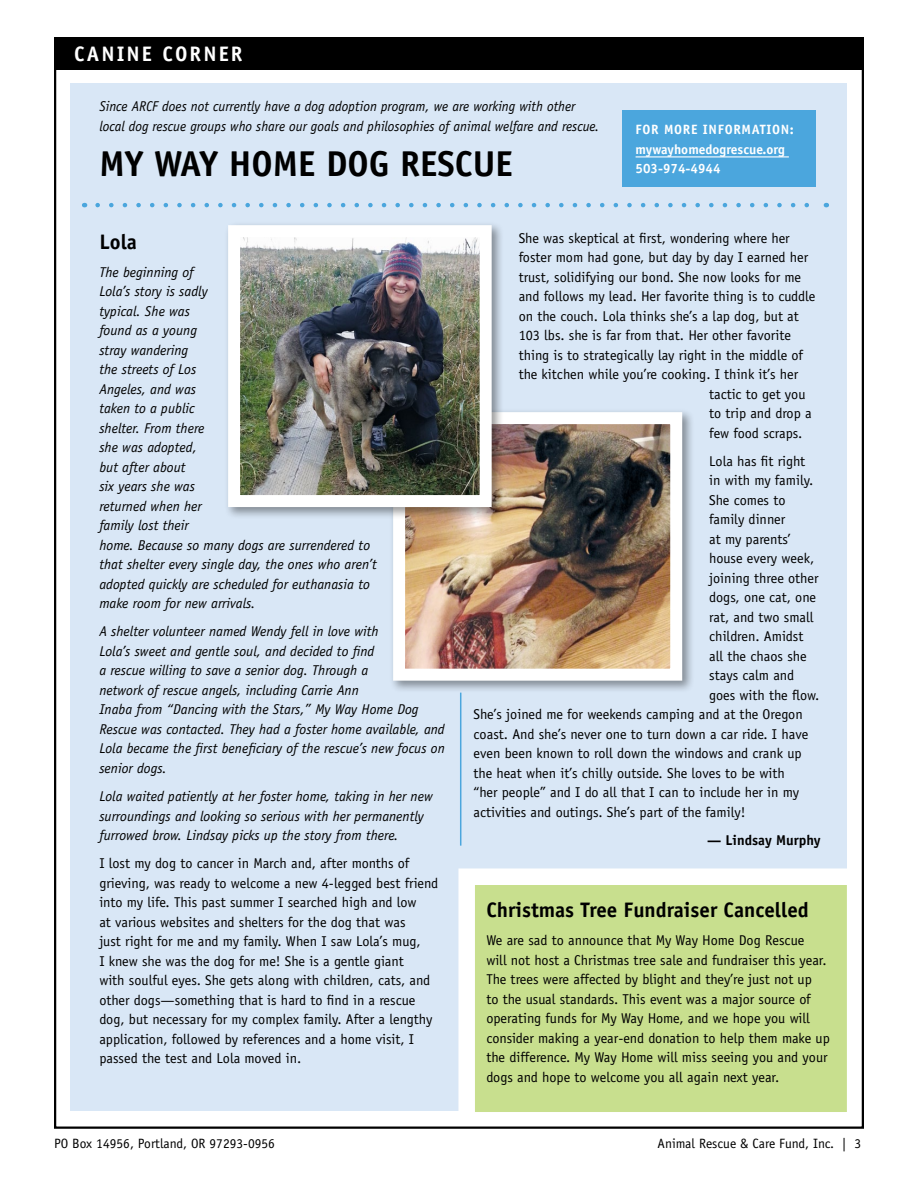
<style>
.page{position:relative;width:918px;height:1188px;background:#fff}
.page>*{position:absolute;margin:0;border:0;box-sizing:border-box;transform-origin:0 0}
.Head_1-all_caps{font:700 36px "Officina Sans";color:#000}
.head_3{font:700 21px "Officina Sans";color:#000}
.t1{font:700 21px "Officina Sans";letter-spacing:.1em;color:#fff}
.body_text_italic{font:14.25px/19.5px "Officina Sans";color:#000}
.body_text_italic-2{font:italic 14.25px/19.5px "Officina Sans";color:#000}
.body_text{font:14.25px/19.5px "Officina Sans";color:#000}
.Head_1-all_caps-2{font:italic 14.25px/19.5px "Officina Sans";color:#000}
.body_text_italic-3{font:700 14.25px "Officina Sans";color:#000}
.t2{font:13.5px "Officina Sans";color:#000}
.resources_text{font:700 13.5px/19.5px "Officina Sans";color:#fff}
.resources{font:700 13.5px "Officina Sans";letter-spacing:.05em;color:#fff}
</style>
<div class="page">
<div style="left:70px;top:83px;width:777px;height:1028px;background:#d9e7f6"></div>
<div style="left:54px;top:38px;width:810px;height:32px;background:#000"></div>
<svg style="left:98px;top:203px;width:711px;height:4px"></svg>
<div style="left:622px;top:110px;width:194px;height:77px;background:#4ba6dd"></div>
<hr style="left:636px;top:156px;width:153px;height:1px;background:#fff">
<hr style="left:460px;top:693px;width:1px;height:153px;background:#4ba6dd">
<div style="left:389px;top:408px;width:305px;height:285px;background:#000;opacity:.4"></div>
<img style="left:406px;top:425px;width:263px;height:243px">
<div style="left:393px;top:412px;width:289px;height:269px;border:12px solid #fff"></div>
<div style="left:224px;top:221px;width:280px;height:299px;background:#000;opacity:.4"></div>
<img style="left:241px;top:238px;width:238px;height:256px">
<div style="left:228px;top:225px;width:264px;height:282px;border:12px solid #fff"></div>
<svg style="left:458px;top:868px;width:389px;height:244px;background:#cde29a"></svg>
<p class="t1" style="left:74px;top:40px;width:170px">CANINE CORNER</p>
<p class="Head_1-all_caps-2" style="left:99px;top:97px;width:502px">Since ARCF does not currently have a dog adoption program, we are working with other local dog rescue groups who share our goals and philosophies of animal welfare and rescue.</p>
<p class="Head_1-all_caps" style="left:99px;top:141px;width:415px">MY WAY HOME DOG RESCUE</p>
<p class="resources" style="left:636px;top:121px;width:160px">FOR MORE INFORMATION:</p>
<p class="resources_text" style="left:636px;top:139px;width:151px">mywayhomedogrescue.org<br>503-974-4944</p>
<p class="head_3" style="left:99px;top:228px;width:39px">Lola</p>
<p class="body_text_italic-2" style="left:99px;top:262px;width:279px">The beginning of<br>Lola’s story is sadly<br>typical. She was<br>found as a young<br>stray wandering<br>the streets of Los<br>Angeles, and was<br>taken to a public<br>shelter. From there<br>she was adopted,<br>but after about<br>six years she was<br>returned when her<br>family lost their<br>home. Because so many dogs are surrendered to that shelter every single day, the ones who aren’t adopted quickly are scheduled for euthanasia to make room for new arrivals.</p>
<p class="body_text_italic-2" style="left:99px;top:622px;width:347px">A shelter volunteer named Wendy fell in love with<br>Lola’s sweet and gentle soul, and decided to find<br>a rescue willing to save a senior dog. Through a<br>network of rescue angels, including Carrie Ann<br>Inaba from “Dancing with the Stars,” My Way Home Dog Rescue was contacted. They had a foster home available, and Lola became the first beneficiary of the rescue’s new focus on senior dogs.</p>
<p class="body_text_italic-2" style="left:99px;top:787px;width:335px">Lola waited patiently at her foster home, taking in her new surroundings and looking so serious with her permanently furrowed brow. Lindsay picks up the story from there.</p>
<p class="body_text_italic" style="left:99px;top:854px;width:340px">I lost my dog to cancer in March and, after months of grieving, was ready to welcome a new 4-legged best friend into my life. This past summer I searched high and low<br>at various websites and shelters for the dog that was<br>just right for me and my family. When I saw Lola’s mug,<br>I knew she was the dog for me! She is a gentle giant<br>with soulful eyes. She gets along with children, cats, and other dogs—something that is hard to find in a rescue dog, but necessary for my complex family. After a lengthy application, followed by references and a home visit, I passed the test and Lola moved in.</p>
<p class="body_text_italic" style="left:519px;top:228px;width:273px">She was skeptical at first, wondering where her</p>
<p class="body_text_italic" style="left:519px;top:248px;width:291px">foster mom had gone, but day by day I earned her</p>
<p class="body_text_italic" style="left:519px;top:267px;width:284px">trust, solidifying our bond. She now looks for me</p>
<p class="body_text_italic" style="left:519px;top:287px;width:298px">and follows my lead. Her favorite thing is to cuddle</p>
<p class="body_text_italic" style="left:519px;top:306px;width:282px">on the couch. Lola thinks she’s a lap dog, but at</p>
<p class="body_text_italic" style="left:519px;top:326px;width:274px">103 lbs. she is far from that. Her other favorite</p>
<p class="body_text_italic" style="left:519px;top:345px;width:286px">thing is to strategically lay right in the middle of</p>
<p class="body_text_italic" style="left:519px;top:365px;width:281px">the kitchen while you’re cooking. I think it’s her</p>
<p class="body_text_italic" style="left:709px;top:384px;width:98px">tactic to get you</p>
<p class="body_text_italic" style="left:709px;top:404px;width:104px">to trip and drop a</p>
<p class="body_text_italic" style="left:709px;top:423px;width:95px">few food scraps.</p>
<p class="body_text_italic" style="left:709px;top:451px;width:98px">Lola has fit right</p>
<p class="body_text_italic" style="left:709px;top:471px;width:105px">in with my family.</p>
<p class="body_text_italic" style="left:709px;top:490px;width:78px">She comes to</p>
<p class="body_text_italic" style="left:709px;top:510px;width:78px">family dinner</p>
<p class="body_text_italic" style="left:709px;top:529px;width:83px">at my parents’</p>
<p class="body_text_italic" style="left:709px;top:549px;width:107px">house every week,</p>
<p class="body_text_italic" style="left:709px;top:568px;width:111px">joining three other</p>
<p class="body_text_italic" style="left:709px;top:588px;width:108px">dogs, one cat, one</p>
<p class="body_text_italic" style="left:709px;top:607px;width:106px">rat, and two small</p>
<p class="body_text_italic" style="left:709px;top:627px;width:96px">children. Amidst</p>
<p class="body_text_italic" style="left:709px;top:646px;width:99px">all the chaos she</p>
<p class="body_text_italic" style="left:709px;top:666px;width:86px">stays calm and</p>
<p class="body_text_italic" style="left:709px;top:685px;width:112px">goes with the flow.</p>
<p class="body_text_italic" style="left:474px;top:705px;width:331px">She’s joined me for weekends camping and at the Oregon</p>
<p class="body_text_italic" style="left:474px;top:724px;width:336px">coast. And she’s never one to turn down a car ride. I have</p>
<p class="body_text_italic" style="left:474px;top:744px;width:330px">even been known to roll down the windows and crank up</p>
<p class="body_text_italic" style="left:474px;top:763px;width:313px">the heat when it’s chilly outside. She loves to be with</p>
<p class="body_text_italic" style="left:474px;top:783px;width:327px">“her people” and I do all that I can to include her in my</p>
<p class="body_text_italic" style="left:474px;top:802px;width:273px">activities and outings. She’s part of the family!</p>
<p class="body_text_italic-3" style="left:707px;top:831px;width:115px">— Lindsay Murphy</p>
<p class="head_3" style="left:486px;top:897px;width:324px">Christmas Tree Fundraiser Cancelled</p>
<p class="body_text" style="left:486px;top:931px;width:345px">We are sad to announce that My Way Home Dog Rescue<br>will not host a Christmas tree sale and fundraiser this year.<br>The trees were affected by blight and they’re just not up<br>to the usual standards. This event was a major source of operating funds for My Way Home, and we hope you will consider making a year-end donation to help them make up the difference. My Way Home will miss seeing you and your dogs and hope to welcome you all again next year.</p>
<p class="t2" style="left:54px;top:1136px;width:223px">PO Box 14956, Portland, OR 97293-0956</p>
<p class="t2" style="left:658px;top:1136px;width:205px">Animal Rescue &amp; Care Fund, Inc. | 3</p>
</div>
